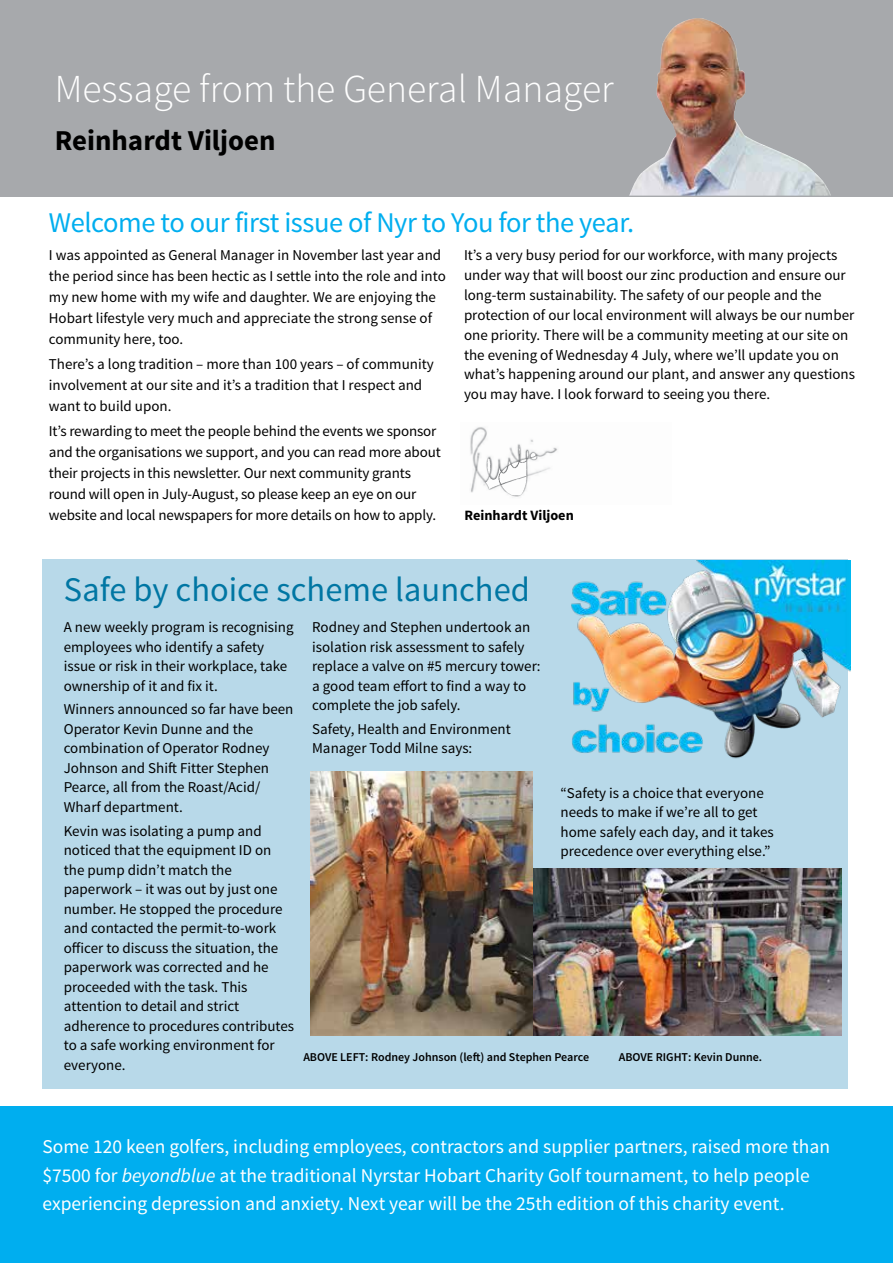
<style>
.page{position:relative;width:893px;height:1263px;background:#fff}
.page>*{position:absolute;margin:0;border:0;box-sizing:border-box;transform-origin:0 0}
.t1{font:300 39.6px "Source Sans Pro";color:#fff}
.t2{font:34.5px "Source Sans Pro";color:#0076a3}
.t3{font:700 28.8px "Source Sans Pro";color:#000}
.t4{font:28.5px "Source Sans Pro";letter-spacing:-.015em;color:#00aeef}
.t5{font:19.5px/28.5px "Source Sans Pro";color:#fff}
.t6{font:15px/19.5px "Source Sans Pro";color:#000}
.t7{font:700 14.25px "Source Sans Pro";color:#000}
.t8{font:600 12px "Source Sans Pro";color:#000}
.s1{font-style:italic}
</style>
<div class="page">
<div style="left:43px;top:559px;width:805px;height:530px;background:#b8d9e9"></div>
<div style="left:0;top:0;width:893px;height:196px;background:#a7a9ac"></div>
<img style="left:470px;top:427px;width:63px;height:70px">
<img style="left:486px;top:445px;width:72px;height:51px">
<div style="left:0;top:1107px;width:893px;height:156px;background:#00aeef"></div>
<img style="left:629px;top:18px;width:202px;height:178px">
<img style="left:571px;top:561px;width:279px;height:198px">
<img style="left:533px;top:869px;width:308px;height:166px">
<img style="left:310px;top:772px;width:223px;height:263px">
<h1 class="t1" style="left:55px;top:65px;width:560px">Message from the General Manager</h1>
<h3 class="t3" style="left:55px;top:122px;width:222px">Reinhardt Viljoen</h3>
<h3 class="t4" style="left:49px;top:205px;width:587px">Welcome to our first issue of Nyr to You for the year.</h3>
<p class="t6" style="left:49px;top:245px;width:398px;line-height:21px">I was appointed as General Manager in November last year and the period since has been hectic as I settle into the role and into my new home with my wife and daughter. We are enjoying the Hobart lifestyle very much and appreciate the strong sense of community here, too.</p>
<p class="t6" style="left:49px;top:354px;width:386px;line-height:21px">There’s a long tradition – more than 100 years – of community involvement at our site and it’s a tradition that I respect and want to build upon.</p>
<p class="t6" style="left:49px;top:421px;width:393px;line-height:21px">It’s rewarding to meet the people behind the events we sponsor and the organisations we support, and you can read more about their projects in this newsletter. Our next community grants round will open in July-August, so please keep an eye on our website and local newspapers for more details on how to apply.</p>
<p class="t6" style="left:464px;top:245px;width:393px;line-height:20px">It’s a very busy period for our workforce, with many projects under way that will boost our zinc production and ensure our long-term sustainability. The safety of our people and the protection of our local environment will always be our number one priority. There will be a community meeting at our site on the evening of Wednesday 4 July, where we’ll update you on what’s happening around our plant, and answer any questions you may have. I look forward to seeing you there.</p>
<p class="t7" style="left:465px;top:506px;width:111px">Reinhardt Viljoen</p>
<h2 class="t2" style="left:64px;top:568px;width:468px">Safe by choice scheme launched</h2>
<p class="t6" style="left:64px;top:618px;width:231px">A new weekly program is recognising employees who identify a safety issue or risk in their workplace, take ownership of it and fix it.</p>
<p class="t6" style="left:64px;top:700px;width:231px">Winners announced so far have been<br>Operator Kevin Dunne and the combination of Operator Rodney<br>Johnson and Shift Fitter Stephen<br>Pearce, all from the Roast/Acid/<br>Wharf department.</p>
<p class="t6" style="left:64px;top:821px;width:232px">Kevin was isolating a pump and noticed that the equipment ID on the pump didn’t match the paperwork – it was out by just one number. He stopped the procedure and contacted the permit-to-work officer to discuss the situation, the paperwork was corrected and he proceeded with the task. This attention to detail and strict adherence to procedures contributes to a safe working environment for everyone.</p>
<p class="t6" style="left:312px;top:618px;width:230px">Rodney and Stephen undertook an isolation risk assessment to safely replace a valve on #5 mercury tower: a good team effort to find a way to complete the job safely.</p>
<p class="t6" style="left:312px;top:719px;width:200px">Safety, Health and Environment<br>Manager Todd Milne says:</p>
<p class="t6" style="left:560px;top:783px;width:215px">“Safety is a choice that everyone needs to make if we’re all to get home safely each day, and it takes precedence over everything else.”</p>
<p class="t8" style="left:303px;top:1049px;width:287px">ABOVE LEFT: Rodney Johnson (left) and Stephen Pearce</p>
<p class="t8" style="left:619px;top:1049px;width:145px">ABOVE RIGHT: Kevin Dunne.</p>
<p class="t5" style="left:43px;top:1133px;width:789px">Some 120 keen golfers, including employees, contractors and supplier partners, raised more than $7500 for <span class="s1">beyondblue</span> at the traditional Nyrstar Hobart Charity Golf tournament, to help people experiencing depression and anxiety. Next year will be the 25th edition of this charity event.</p>
</div>
